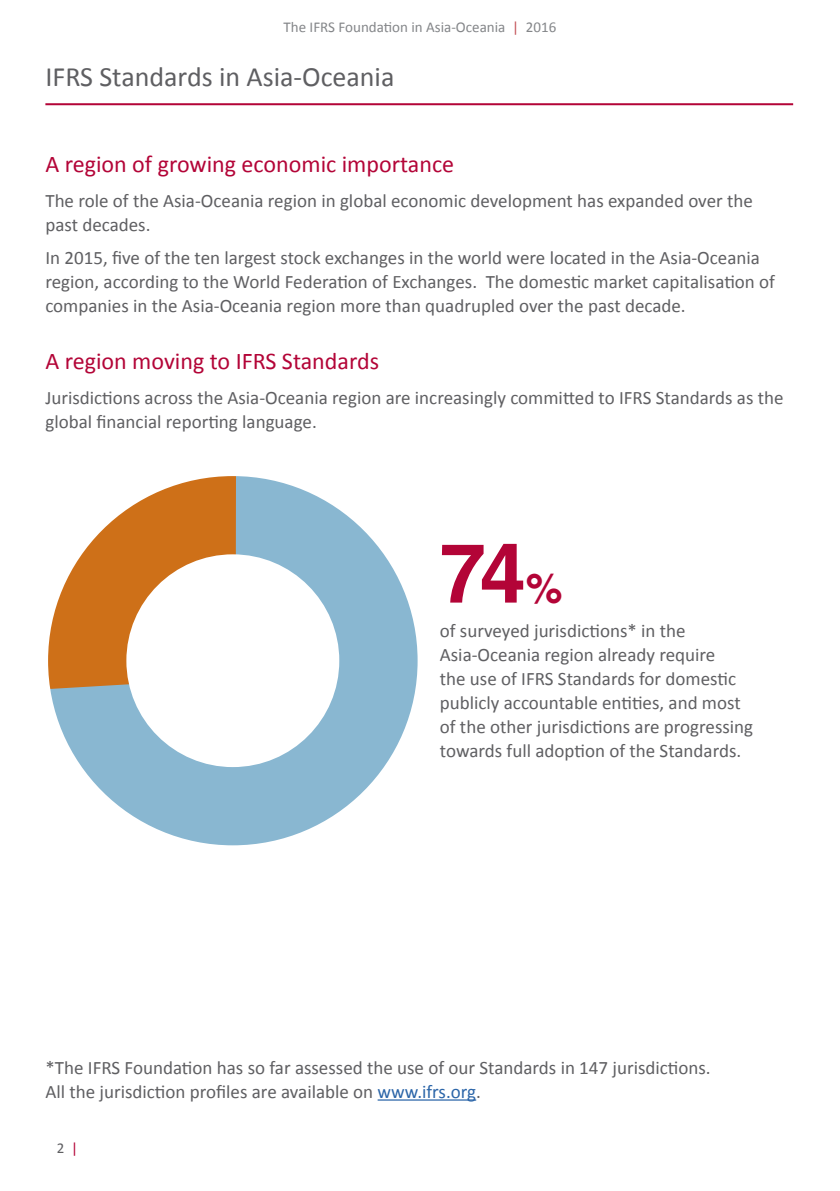
<style>
.page{position:relative;width:840px;height:1191px;background:#fff}
.page>*{position:absolute;margin:0;border:0;box-sizing:border-box;transform-origin:0 0}
.Front_page_heading{font:700 82.6px "Helvetica LT Std";color:#b30437}
.alternative_page_hea{font:28px "Calibri";color:#5f5f62}
.level_1_heading{font:24px "Calibri";color:#b30437}
.para{font:19px/24px "Calibri";color:#5f5f62}
.t1{font:15px "Calibri";color:#848689}
.Chapter_marker_text{font:15px "Calibri";color:#5f5f62}
.s1{color:#c35258}
.s2{font-size:41.4px}
.s3{color:#2b65a8}
.s4{color:#b30437}
</style>
<div class="page">
<hr style="left:377px;top:1099px;width:99px;height:1px;background:#2b65a8">
<svg style="left:48px;top:476px;width:370px;height:370px"></svg>
<hr style="left:45px;top:103px;width:747px;height:2px;background:#b30437">
<p class="t1" style="left:283px;top:18px;width:274px">The IFRS Foundation in Asia-Oceania <span class="s1">|</span> 2016</p>
<p class="alternative_page_hea" style="left:45px;top:59px;width:350px">IFRS Standards in Asia-Oceania</p>
<p class="level_1_heading" style="left:45px;top:149px;width:410px">A region of growing economic importance</p>
<p class="para" style="left:45px;top:189px;width:708px">The role of the Asia-Oceania region in global economic development has expanded over the past decades.</p>
<p class="para" style="left:45px;top:245px;width:730px">In 2015, five of the ten largest stock exchanges in the world were located in the Asia-Oceania region, according to the World Federation of Exchanges. The domestic market capitalisation of companies in the Asia-Oceania region more than quadrupled over the past decade.</p>
<p class="level_1_heading" style="left:45px;top:346px;width:335px">A region moving to IFRS Standards</p>
<p class="para" style="left:45px;top:386px;width:739px">Jurisdictions across the Asia-Oceania region are increasingly committed to IFRS Standards as the global financial reporting language.</p>
<p class="Front_page_heading" style="left:439px;top:523px;width:124px">74<span class="s2">%</span></p>
<p class="para" style="left:439px;top:619px;width:315px">of surveyed jurisdictions* in the Asia‑Oceania region already require<br>the use of IFRS Standards for domestic publicly accountable entities, and most of the other jurisdictions are progressing towards full adoption of the Standards.</p>
<p class="para" style="left:45px;top:1055px;width:666px">*The IFRS Foundation has so far assessed the use of our Standards in 147 jurisdictions.<br>All the jurisdiction profiles are available on <span class="s3">www.ifrs.org</span>.</p>
<p class="Chapter_marker_text" style="left:57px;top:1138px;width:23px">2 <span class="s4">|</span></p>
</div>
